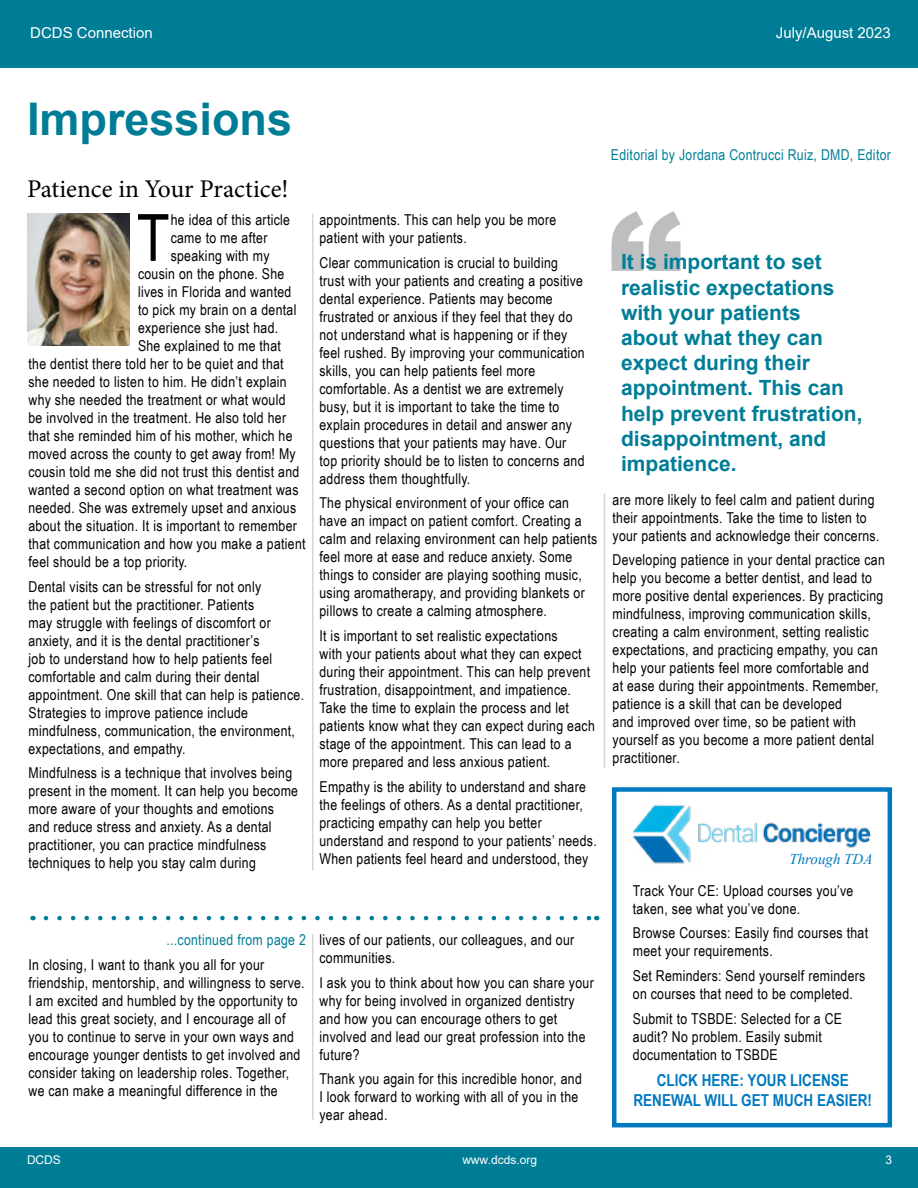
<style>
.page{position:relative;width:918px;height:1188px;background:#fff}
.page>*{position:absolute;margin:0;border:0;box-sizing:border-box;transform-origin:0 0}
.t1{font:900 150px "Arial";color:#bcbec0}
.t2{font:65.25px "Arial Narrow";color:#000}
.t3{font:700 45px "Arial";color:#007d96}
.t4{font:25.5px "Minion Pro";color:#000}
.t5{font:700 21px/25.2px "Arial";color:#007d96}
.t6{font:700 16.5px/19.8px "Arial Narrow";color:#0079c1;text-align:center}
.t7{font:15px/18px "Arial Narrow";letter-spacing:.02em;color:#000}
.t8{font:15px "Arial Narrow";letter-spacing:.02em;color:#007d96}
.t9{font:15px "Arial";color:#fff}
.t10{font:italic 15px "Times New Roman";color:#0079c1}
.t11{font:12px "Arial";color:#fff}
</style>
<div class="page">
<div style="left:0;top:0;width:918px;height:60px;background:#007d96"></div>
<div style="left:0;top:51px;width:918px;height:17px;background:#007d96"></div>
<div style="left:0;top:1148px;width:918px;height:40px;background:#007d96"></div>
<img style="left:27px;top:213px;width:103px;height:133px">
<hr style="left:312px;top:214px;width:2px;height:656px;background:#d3d5d6">
<hr style="left:604px;top:494px;width:1px;height:274px;background:#d3d5d6">
<svg style="left:46px;top:916px;width:544px;height:4px"></svg>
<div style="left:612px;top:787px;width:280px;height:340px;border:4px solid #0079c1"></div>
<img style="left:632px;top:804px;width:239px;height:60px">
<hr style="left:312px;top:934px;width:2px;height:186px;background:#d3d5d6">
<p class="t9" style="left:30px;top:22px;width:124px">DCDS Connection</p>
<p class="t9" style="left:776px;top:22px;width:117px">July/August 2023</p>
<h3 class="t3" style="left:27px;top:88px;width:267px">Impressions</h3>
<h3 class="t4" style="left:27px;top:172px;width:263px">Patience in Your Practice!</h3>
<h2 class="t2" style="left:137px;top:190px;width:34px">T</h2>
<p class="t7" style="left:171px;top:210px;width:121px">he idea of this article</p>
<p class="t7" style="left:171px;top:228px;width:98px">came to me after</p>
<p class="t7" style="left:171px;top:246px;width:100px">speaking with my</p>
<p class="t7" style="left:138px;top:264px;width:148px">cousin on the phone. She</p>
<p class="t7" style="left:138px;top:282px;width:155px">lives in Florida and wanted</p>
<p class="t7" style="left:138px;top:300px;width:160px">to pick my brain on a dental</p>
<p class="t7" style="left:138px;top:318px;width:142px">experience she just had.</p>
<p class="t7" style="left:138px;top:336px;width:144px">She explained to me that</p>
<p class="t7" style="left:29px;top:354px;width:257px">the dentist there told her to be quiet and that</p>
<p class="t7" style="left:29px;top:372px;width:260px">she needed to listen to him. He didn’t explain</p>
<p class="t7" style="left:29px;top:390px;width:259px">why she needed the treatment or what would</p>
<p class="t7" style="left:29px;top:408px;width:259px">be involved in the treatment. He also told her</p>
<p class="t7" style="left:29px;top:426px;width:266px">that she reminded him of his mother, which he</p>
<p class="t7" style="left:29px;top:444px;width:269px">moved across the county to get away from! My</p>
<p class="t7" style="left:29px;top:462px;width:272px">cousin told me she did not trust this dentist and</p>
<p class="t7" style="left:29px;top:480px;width:272px">wanted a second option on what treatment was</p>
<p class="t7" style="left:29px;top:498px;width:269px">needed. She was extremely upset and anxious</p>
<p class="t7" style="left:29px;top:516px;width:270px">about the situation. It is important to remember</p>
<p class="t7" style="left:29px;top:534px;width:279px">that communication and how you make a patient</p>
<p class="t7" style="left:29px;top:552px;width:160px">feel should be a top priority.</p>
<p class="t7" style="left:29px;top:577px;width:277px">Dental visits can be stressful for not only<br>the patient but the practitioner. Patients<br>may struggle with feelings of discomfort or anxiety, and it is the dental practitioner’s<br>job to understand how to help patients feel comfortable and calm during their dental appointment. One skill that can help is patience.<br>Strategies to improve patience include mindfulness, communication, the environment, expectations, and empathy.</p>
<p class="t7" style="left:29px;top:764px;width:271px">Mindfulness is a technique that involves being present in the moment. It can help you become more aware of your thoughts and emotions and reduce stress and anxiety. As a dental practitioner, you can practice mindfulness techniques to help you stay calm during</p>
<p class="t7" style="left:320px;top:210px;width:238px">appointments. This can help you be more patient with your patients.</p>
<p class="t7" style="left:320px;top:253px;width:267px">Clear communication is crucial to building trust with your patients and creating a positive dental experience. Patients may become frustrated or anxious if they feel that they do not understand what is happening or if they feel rushed. By improving your communication skills, you can help patients feel more comfortable. As a dentist we are extremely busy, but it is important to take the time to explain procedures in detail and answer any questions that your patients may have. Our top priority should be to listen to concerns and address them thoughtfully.</p>
<p class="t7" style="left:320px;top:493px;width:279px">The physical environment of your office can have an impact on patient comfort. Creating a calm and relaxing environment can help patients feel more at ease and reduce anxiety. Some things to consider are playing soothing music, using aromatherapy, and providing blankets or pillows to create a calming atmosphere.</p>
<p class="t7" style="left:320px;top:626px;width:277px">It is important to set realistic expectations<br>with your patients about what they can expect during their appointment. This can help prevent frustration, disappointment, and impatience.<br>Take the time to explain the process and let patients know what they can expect during each stage of the appointment. This can lead to a more prepared and less anxious patient.</p>
<p class="t7" style="left:320px;top:777px;width:279px">Empathy is the ability to understand and share the feelings of others. As a dental practitioner, practicing empathy can help you better understand and respond to your patients’ needs.<br>When patients feel heard and understood, they</p>
<p class="t8" style="left:166px;top:929px;width:141px">...continued from page 2</p>
<p class="t7" style="left:28px;top:955px;width:278px">In closing, I want to thank you all for your friendship, mentorship, and willingness to serve.<br>I am excited and humbled by the opportunity to lead this great society, and I encourage all of you to continue to serve in your own ways and encourage younger dentists to get involved and consider taking on leadership roles. Together, we can make a meaningful difference in the</p>
<p class="t7" style="left:319px;top:930px;width:256px">lives of our patients, our colleagues, and our communities.</p>
<p class="t7" style="left:319px;top:973px;width:276px">I ask you to think about how you can share your why for being involved in organized dentistry and how you can encourage others to get involved and lead our great profession into the future?</p>
<p class="t7" style="left:319px;top:1070px;width:264px">Thank you again for this incredible honor, and<br>I look forward to working with all of you in the year ahead.</p>
<p class="t8" style="left:611px;top:143px;width:282px">Editorial by Jordana Contrucci Ruiz, DMD, Editor</p>
<h1 class="t1" style="left:608px;top:158px;width:77px">“</h1>
<h3 class="t5" style="left:621px;top:250px;width:243px">It is important to set realistic expectations with your patients about what they can expect during their appointment. This can help prevent frustration, disappointment, and impatience.</h3>
<p class="t7" style="left:613px;top:490px;width:268px">are more likely to feel calm and patient during their appointments. Take the time to listen to your patients and acknowledge their concerns.</p>
<p class="t7" style="left:613px;top:550px;width:274px">Developing patience in your dental practice can help you become a better dentist, and lead to more positive dental experiences. By practicing mindfulness, improving communication skills, creating a calm environment, setting realistic expectations, and practicing empathy, you can help your patients feel more comfortable and<br>at ease during their appointments. Remember, patience is a skill that can be developed<br>and improved over time, so be patient with yourself as you become a more patient dental practitioner.</p>
<p class="t10" style="left:789px;top:849px;width:85px">Through TDA</p>
<p class="t7" style="left:633px;top:881px;width:222px">Track Your CE: Upload courses you’ve taken, see what you’ve done.</p>
<p class="t7" style="left:633px;top:924px;width:237px">Browse Courses: Easily find courses that meet your requirements.</p>
<p class="t7" style="left:633px;top:966px;width:234px">Set Reminders: Send yourself reminders on courses that need to be completed.</p>
<p class="t7" style="left:633px;top:1009px;width:211px">Submit to TSBDE: Selected for a CE audit? No problem. Easily submit documentation to TSBDE</p>
<p class="t6" style="left:633px;top:1070px;width:240px">CLICK HERE: YOUR LICENSE<br>RENEWAL WILL GET MUCH EASIER!</p>
<p class="t11" style="left:27px;top:1152px;width:35px">DCDS</p>
<p class="t11" style="left:462px;top:1152px;width:76px">www.dcds.org</p>
<p class="t11" style="left:885px;top:1152px;width:8px">3</p>
</div>
